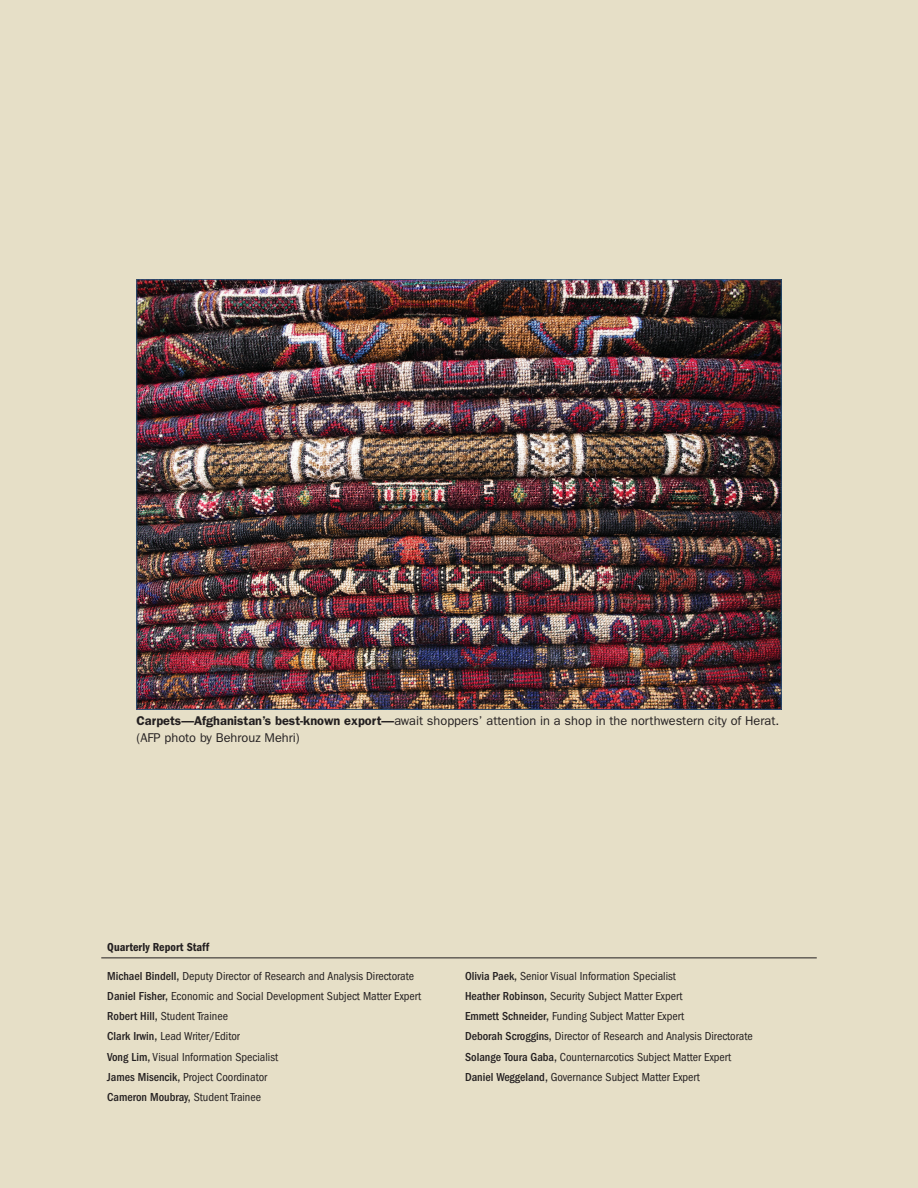
<style>
.page{position:relative;width:918px;height:1188px;background:#e6dfc7}
.page>*{position:absolute;margin:0;border:0;box-sizing:border-box;transform-origin:0 0}
.t1{font:12.75px/16.5px "ITC Franklin Gothic Std";color:#231f20}
.t2{font:condensed 12px "ITC Franklin Gothic Std";color:#231f20}
.t3{font:500 condensed 12px "ITC Franklin Gothic Std";color:#231f20}
.t4{font:12px "ITC Franklin Gothic Std Dm Cd";color:#231f20}
.s1{font-weight:600}
.s2{font-weight:500}
.s3{font-weight:400}
</style>
<div class="page">
<hr style="left:101px;top:958px;width:358px;height:1px;background:#231f20">
<hr style="left:459px;top:958px;width:358px;height:1px;background:#231f20">
<img style="left:139px;top:281px;width:640px;height:427px">
<p class="t1" style="left:137px;top:713px;width:644px"><span class="s1">Carpets—Afghanistan’s best-known export—</span>await shoppers’ attention in a shop in the northwestern city of Herat. (AFP photo by Behrouz Mehri)</p>
<p class="t4" style="left:107px;top:940px;width:103px">Quarterly Report Staff</p>
<p class="t2" style="left:107px;top:969px;width:308px"><span class="s2">Michael Bindell,</span> Deputy Director of Research and Analysis Directorate</p>
<p class="t2" style="left:465px;top:969px;width:212px"><span class="s2">Olivia Paek,</span> Senior Visual Information Specialist</p>
<p class="t2" style="left:107px;top:989px;width:315px"><span class="s2">Daniel Fisher,</span> Economic and Social Development Subject Matter Expert</p>
<p class="t2" style="left:465px;top:989px;width:219px"><span class="s2">Heather Robinson,</span> Security Subject Matter Expert</p>
<p class="t2" style="left:107px;top:1009px;width:122px"><span class="s2">Robert Hill,</span> Student Trainee</p>
<p class="t2" style="left:465px;top:1009px;width:221px"><span class="s2">Emmett Schneider,</span> Funding Subject Matter Expert</p>
<p class="t2" style="left:107px;top:1030px;width:134px"><span class="s2">Clark Irwin,</span> Lead Writer/Editor</p>
<p class="t2" style="left:465px;top:1030px;width:289px"><span class="s2">Deborah Scroggins,</span> Director of Research and Analysis Directorate</p>
<p class="t2" style="left:107px;top:1050px;width:172px"><span class="s2">Vong Lim,</span> Visual Information Specialist</p>
<p class="t2" style="left:465px;top:1050px;width:268px"><span class="s2">Solange Toura Gaba,</span> Counternarcotics Subject Matter Expert</p>
<p class="t2" style="left:107px;top:1070px;width:162px"><span class="s2">James Misencik,</span> Project Coordinator</p>
<p class="t2" style="left:465px;top:1070px;width:236px"><span class="s2">Daniel Weggeland,</span> Governance Subject Matter Expert</p>
<p class="t3" style="left:107px;top:1090px;width:155px">Cameron Moubray, <span class="s3">Student Trainee</span></p>
</div>
